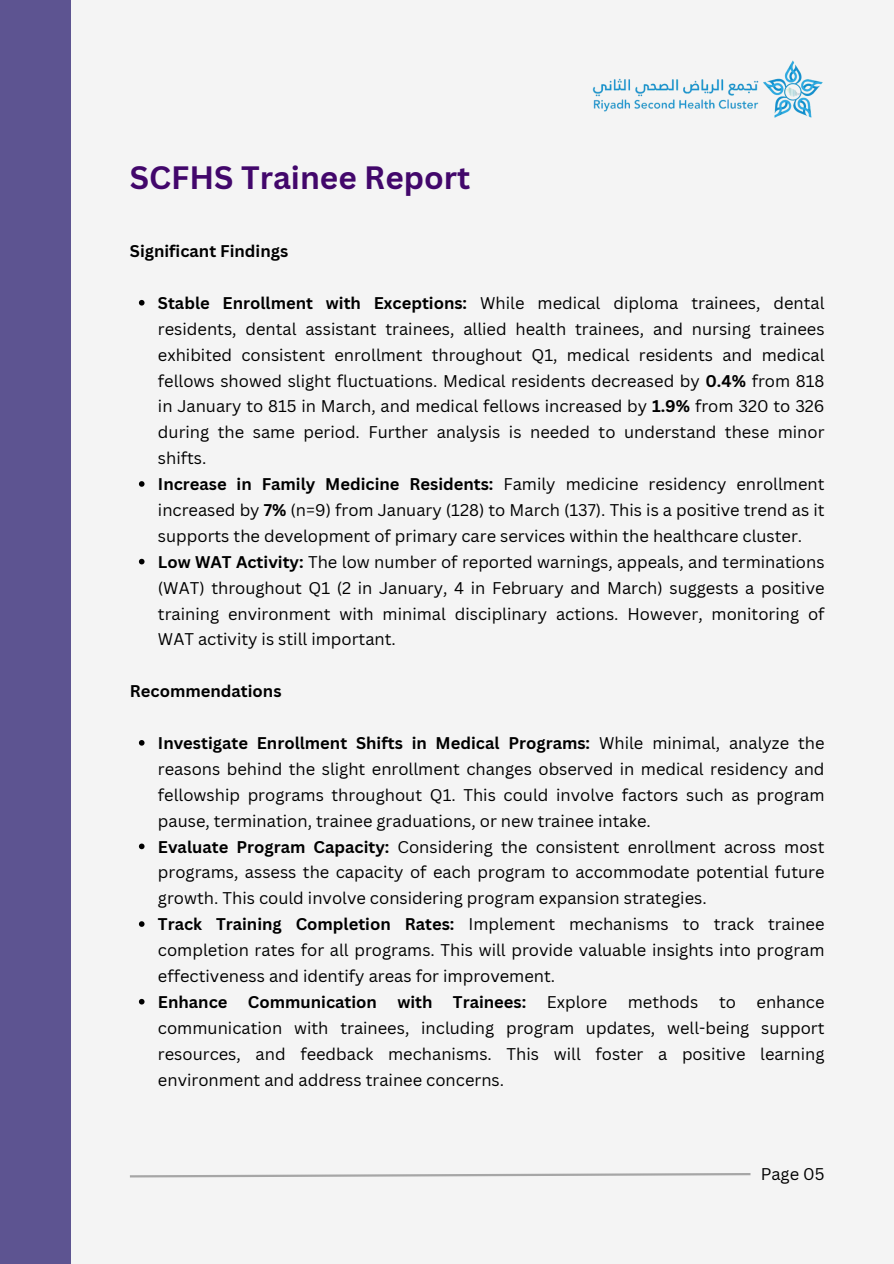
<style>
.page{position:relative;width:894px;height:1264px;background:#fff}
.page>*{position:absolute;margin:0;border:0;box-sizing:border-box;transform-origin:0 0}
.t1{font:700 31.5px "Canva Sans";color:#42076b}
.t2{font:16.5px/25.8px "Canva Sans";color:#000;text-align:justify}
.t3{font:700 16.5px "Canva Sans";color:#000}
.s1{font-weight:700}
</style>
<div class="page">
<div style="left:0;top:0;width:893px;height:1263px;background:#f4f4f4"></div>
<div style="left:0;top:0;width:71px;height:1263px;background:#5d5491"></div>
<img style="left:763px;top:60px;width:60px;height:58px">
<img style="left:592px;top:78px;width:167px;height:33px">
<svg style="left:130px;top:1173px;width:621px;height:5px"></svg>
<svg style="left:139px;top:300px;width:5px;height:5px"></svg>
<svg style="left:139px;top:481px;width:5px;height:6px"></svg>
<svg style="left:139px;top:559px;width:5px;height:5px"></svg>
<svg style="left:139px;top:740px;width:5px;height:5px"></svg>
<svg style="left:139px;top:843px;width:5px;height:6px"></svg>
<svg style="left:139px;top:921px;width:5px;height:5px"></svg>
<svg style="left:139px;top:998px;width:5px;height:6px"></svg>
<h1 class="t1" style="left:130px;top:155px;width:342px">SCFHS Trainee Report</h1>
<h2 class="t3" style="left:130px;top:239px;width:160px">Significant Findings</h2>
<p class="t2" style="left:158px;top:289px;width:668px"><span class="s1">Stable Enrollment with Exceptions:</span> While medical diploma trainees, dental residents, dental assistant trainees, allied health trainees, and nursing trainees exhibited consistent enrollment throughout Q1, medical residents and medical fellows showed slight fluctuations. Medical residents decreased by <span class="s1">0.4%</span> from 818 in January to 815 in March, and medical fellows increased by <span class="s1">1.9%</span> from 320 to 326 during the same period. Further analysis is needed to understand these minor shifts.</p>
<p class="t2" style="left:158px;top:471px;width:668px"><span class="s1">Increase in Family Medicine Residents:</span> Family medicine residency enrollment increased by <span class="s1">7%</span> (n=9) from January (128) to March (137). This is a positive trend as it supports the development of primary care services within the healthcare cluster.</p>
<p class="t2" style="left:158px;top:548px;width:668px"><span class="s1">Low WAT Activity:</span> The low number of reported warnings, appeals, and terminations (WAT) throughout Q1 (2 in January, 4 in February and March) suggests a positive training environment with minimal disciplinary actions. However, monitoring of WAT activity is still important.</p>
<h2 class="t3" style="left:130px;top:679px;width:153px">Recommendations</h2>
<p class="t2" style="left:158px;top:729px;width:668px"><span class="s1">Investigate Enrollment Shifts in Medical Programs:</span> While minimal, analyze the reasons behind the slight enrollment changes observed in medical residency and fellowship programs throughout Q1. This could involve factors such as program pause, termination, trainee graduations, or new trainee intake.</p>
<p class="t2" style="left:158px;top:833px;width:668px"><span class="s1">Evaluate Program Capacity:</span> Considering the consistent enrollment across most programs, assess the capacity of each program to accommodate potential future growth. This could involve considering program expansion strategies.</p>
<p class="t2" style="left:158px;top:910px;width:668px"><span class="s1">Track Training Completion Rates:</span> Implement mechanisms to track trainee completion rates for all programs. This will provide valuable insights into program effectiveness and identify areas for improvement.</p>
<p class="t2" style="left:158px;top:988px;width:668px"><span class="s1">Enhance Communication with Trainees:</span> Explore methods to enhance communication with trainees, including program updates, well-being support resources, and feedback mechanisms. This will foster a positive learning environment and address trainee concerns.</p>
<p class="t2" style="left:760px;top:1160px;width:65px">Page 05</p>
</div>
